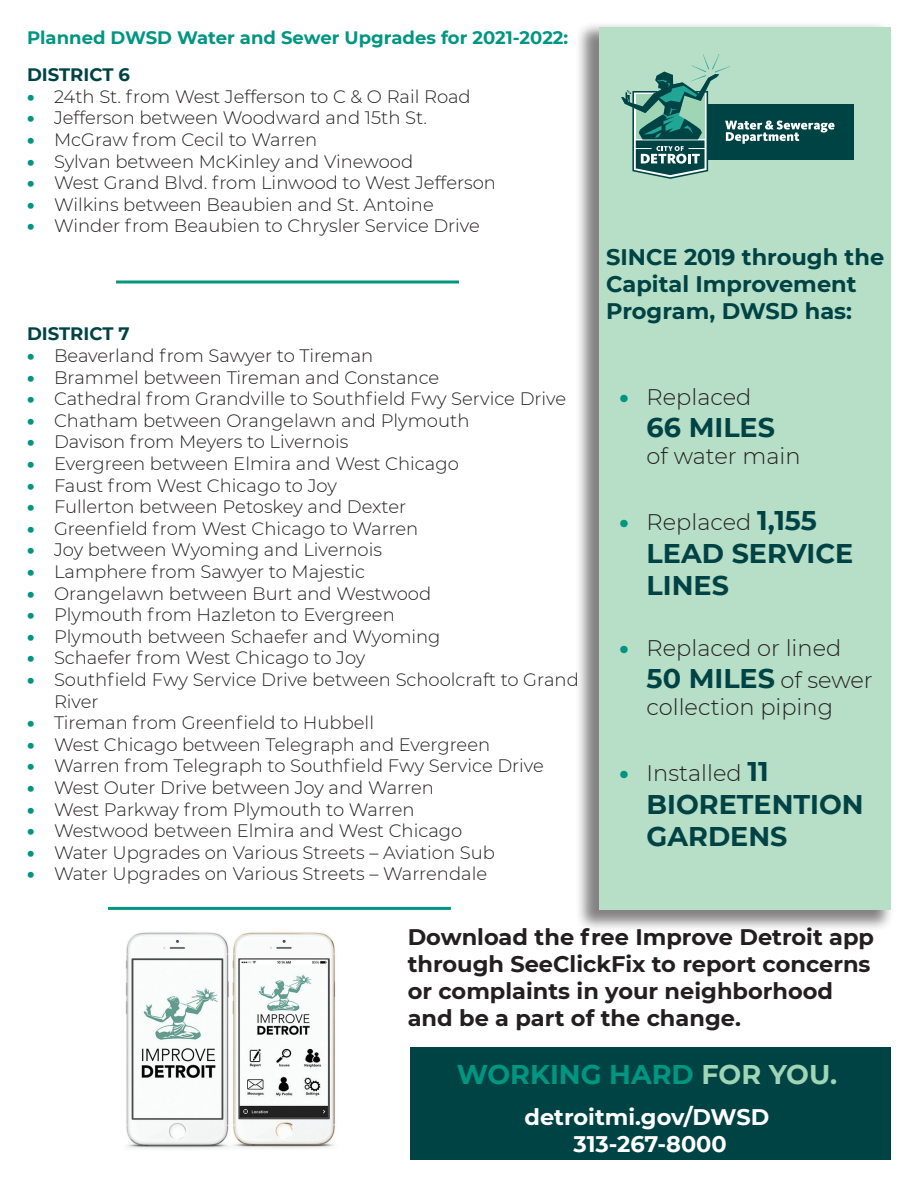
<style>
.page{position:relative;width:918px;height:1188px;background:#fff}
.page>*{position:absolute;margin:0;border:0;box-sizing:border-box;transform-origin:0 0}
.t1{font:700 27px/32.4px "Montserrat";color:#004345}
.t2{font:700 27px "Montserrat";color:#009681}
.t3{font:700 22.5px/27px "Montserrat";color:#231f20}
.t4{font:300 22.5px "Montserrat";color:#231f20}
.t5{font:700 22.5px/27px "Montserrat";color:#004345}
.t6{font:700 22.5px "Montserrat";color:#fff}
.t7{font:300 18px/21.6px "Montserrat";color:#231f20}
.t8{font:700 18px "Montserrat";color:#009681}
.t9{font:700 18px "Montserrat";color:#004345}
.s1{font-weight:900;color:#009681}
.s2{font-weight:700;font-size:27px;color:#004345}
.s3{font-weight:300;font-size:22.5px;color:#231f20}
.s4{color:#9fd4b4}
</style>
<div class="page">
<svg style="left:116px;top:280px;width:343px;height:4px"></svg>
<div style="left:575px;top:21px;width:320px;height:912px;background:#231f20;opacity:.75"></div>
<div style="left:600px;top:27px;width:291px;height:883px;background:#b7dec6"></div>
<img style="left:125px;top:932px;width:211px;height:217px">
<hr style="left:108px;top:907px;width:343px;height:3px;background:#009681">
<div style="left:707px;top:104px;width:147px;height:56px;background:#004345"></div>
<svg style="left:621px;top:54px;width:214px;height:125px"></svg>
<div style="left:410px;top:1048px;width:480px;height:112px;background:#004345"></div>
<p class="t8" style="left:27px;top:25px;width:543px">Planned DWSD Water and Sewer Upgrades for 2021-2022:</p>
<p class="t9" style="left:27px;top:62px;width:105px">DISTRICT 6</p>
<p class="t7" style="left:27px;top:85px;width:445px"><span class="s1">•</span> 24th St. from West Jefferson to C &amp; O Rail Road</p>
<p class="t7" style="left:27px;top:107px;width:402px"><span class="s1">•</span> Jefferson between Woodward and 15th St.</p>
<p class="t7" style="left:27px;top:128px;width:292px"><span class="s1">•</span> McGraw from Cecil to Warren</p>
<p class="t7" style="left:27px;top:150px;width:388px"><span class="s1">•</span> Sylvan between McKinley and Vinewood</p>
<p class="t7" style="left:27px;top:171px;width:471px"><span class="s1">•</span> West Grand Blvd. from Linwood to West Jefferson</p>
<p class="t7" style="left:27px;top:193px;width:408px"><span class="s1">•</span> Wilkins between Beaubien and St. Antoine</p>
<p class="t7" style="left:27px;top:215px;width:454px"><span class="s1">•</span> Winder from Beaubien to Chrysler Service Drive</p>
<p class="t9" style="left:27px;top:321px;width:104px">DISTRICT 7</p>
<p class="t7" style="left:27px;top:344px;width:348px"><span class="s1">•</span> Beaverland from Sawyer to Tireman</p>
<p class="t7" style="left:27px;top:366px;width:414px"><span class="s1">•</span> Brammel between Tireman and Constance</p>
<p class="t7" style="left:27px;top:387px;width:541px"><span class="s1">•</span> Cathedral from Grandville to Southfield Fwy Service Drive</p>
<p class="t7" style="left:27px;top:409px;width:444px"><span class="s1">•</span> Chatham between Orangelawn and Plymouth</p>
<p class="t7" style="left:27px;top:431px;width:323px"><span class="s1">•</span> Davison from Meyers to Livernois</p>
<p class="t7" style="left:27px;top:452px;width:433px"><span class="s1">•</span> Evergreen between Elmira and West Chicago</p>
<p class="t7" style="left:27px;top:474px;width:312px"><span class="s1">•</span> Faust from West Chicago to Joy</p>
<p class="t7" style="left:27px;top:495px;width:381px"><span class="s1">•</span> Fullerton between Petoskey and Dexter</p>
<p class="t7" style="left:27px;top:517px;width:393px"><span class="s1">•</span> Greenfield from West Chicago to Warren</p>
<p class="t7" style="left:27px;top:539px;width:357px"><span class="s1">•</span> Joy between Wyoming and Livernois</p>
<p class="t7" style="left:27px;top:560px;width:340px"><span class="s1">•</span> Lamphere from Sawyer to Majestic</p>
<p class="t7" style="left:27px;top:582px;width:406px"><span class="s1">•</span> Orangelawn between Burt and Westwood</p>
<p class="t7" style="left:27px;top:603px;width:369px"><span class="s1">•</span> Plymouth from Hazleton to Evergreen</p>
<p class="t7" style="left:27px;top:625px;width:415px"><span class="s1">•</span> Plymouth between Schaefer and Wyoming</p>
<p class="t7" style="left:27px;top:647px;width:340px"><span class="s1">•</span> Schaefer from West Chicago to Joy</p>
<p class="t7" style="left:54px;top:668px;width:526px;text-indent:-27px"><span class="s1">•</span> Southfield Fwy Service Drive between Schoolcraft to Grand<br>River</p>
<p class="t7" style="left:27px;top:711px;width:349px"><span class="s1">•</span> Tireman from Greenfield to Hubbell</p>
<p class="t7" style="left:27px;top:733px;width:465px"><span class="s1">•</span> West Chicago between Telegraph and Evergreen</p>
<p class="t7" style="left:27px;top:755px;width:518px"><span class="s1">•</span> Warren from Telegraph to Southfield Fwy Service Drive</p>
<p class="t7" style="left:27px;top:776px;width:408px"><span class="s1">•</span> West Outer Drive between Joy and Warren</p>
<p class="t7" style="left:27px;top:798px;width:389px"><span class="s1">•</span> West Parkway from Plymouth to Warren</p>
<p class="t7" style="left:27px;top:819px;width:437px"><span class="s1">•</span> Westwood between Elmira and West Chicago</p>
<p class="t7" style="left:27px;top:841px;width:469px"><span class="s1">•</span> Water Upgrades on Various Streets – Aviation Sub</p>
<p class="t7" style="left:27px;top:863px;width:462px"><span class="s1">•</span> Water Upgrades on Various Streets – Warrendale</p>
<p class="t5" style="left:606px;top:242px;width:280px">SINCE 2019 through the<br>Capital Improvement<br>Program, DWSD has:</p>
<p class="t4" style="left:620px;top:381px;width:133px"><span class="s1">•</span> Replaced</p>
<p class="t1" style="left:647px;top:410px;width:130px">66 MILES</p>
<p class="t4" style="left:647px;top:441px;width:155px">of water main</p>
<p class="t4" style="left:620px;top:507px;width:199px"><span class="s1">•</span> Replaced <span class="s2">1,155</span></p>
<p class="t1" style="left:647px;top:536px;width:208px">LEAD SERVICE<br>LINES</p>
<p class="t4" style="left:620px;top:633px;width:223px"><span class="s1">•</span> Replaced or lined</p>
<p class="t1" style="left:647px;top:661px;width:228px">50 MILES <span class="s3">of sewer</span></p>
<p class="t4" style="left:647px;top:692px;width:188px">collection piping</p>
<p class="t4" style="left:620px;top:758px;width:150px"><span class="s1">•</span> Installed <span class="s2">11</span></p>
<p class="t1" style="left:647px;top:787px;width:219px">BIORETENTION<br>GARDENS</p>
<p class="t3" style="left:408px;top:923px;width:468px">Download the free Improve Detroit app through SeeClickFix to report concerns or complaints in your neighborhood and be a part of the change.</p>
<p class="t2" style="left:457px;top:1055px;width:382px">WORKING HARD <span class="s4">FOR YOU.</span></p>
<p class="t6" style="left:524px;top:1101px;width:246px">detroitmi.gov/DWSD</p>
<p class="t6" style="left:573px;top:1128px;width:155px">313-267-8000</p>
</div>
